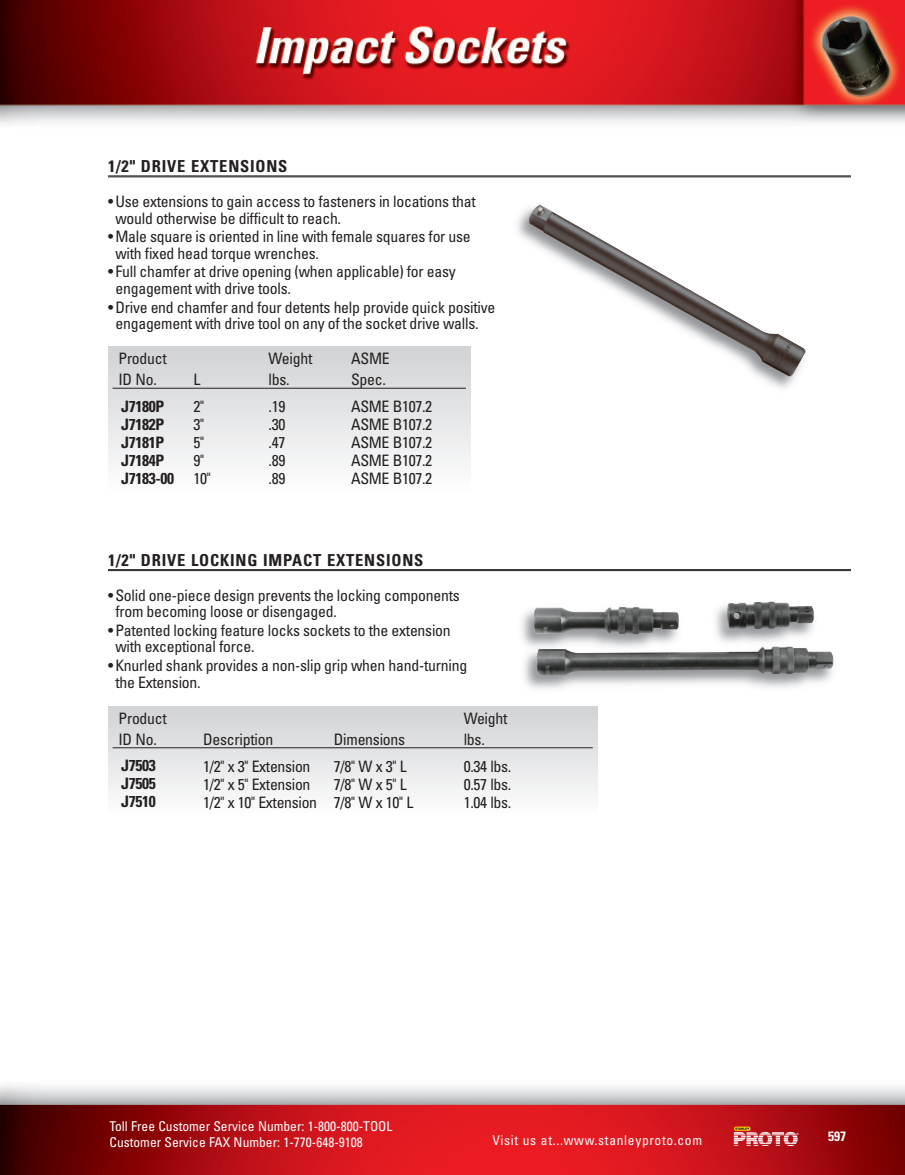
<style>
.page{position:relative;width:905px;height:1175px;background:#fff}
.page>*{position:absolute;margin:0;border:0;box-sizing:border-box;transform-origin:0 0}
.t1{font:700 condensed 16.5px "Univers";letter-spacing:.05em;color:#231f20}
.t2{font:condensed 15.75px/16.5px "Univers";letter-spacing:-.015em;color:#231f20}
.t3{font:700 condensed 15.75px "Univers";letter-spacing:-.02em;color:#231f20}
.t4{font:condensed 13.5px/16.5px "Univers";color:#fff}
.t5{font:condensed 13.5px "Univers";letter-spacing:.05em;color:#fff}
.t6{font:700 condensed 13.5px "Univers";color:#fff}
.s1{font-weight:400}
</style>
<div class="page">
<img style="left:521px;top:610px;width:313px;height:113px">
<img style="left:533px;top:601px;width:300px;height:74px">
<img style="left:517px;top:210px;width:279px;height:178px">
<img style="left:526px;top:204px;width:280px;height:173px">
<img style="left:0;top:1084px;width:904px;height:90px">
<svg style="left:733px;top:1126px;width:65px;height:20px"></svg>
<div style="left:108px;top:346px;width:362px;height:144px;background:linear-gradient(to bottom,#d0d2d4,#fcfdfd)"></div>
<hr style="left:108px;top:175px;width:742px;height:1px;background:#231f20">
<hr style="left:108px;top:177px;width:742px;height:1px;background:#231f20">
<div style="left:108px;top:706px;width:489px;height:107px;background:linear-gradient(to bottom,#cfd0d3,#fcfcfc)"></div>
<hr style="left:108px;top:569px;width:742px;height:1px;background:#231f20">
<hr style="left:108px;top:570px;width:742px;height:1px;background:#231f20">
<hr style="left:112px;top:388px;width:354px;height:1px;background:#231f20">
<hr style="left:112px;top:747px;width:480px;height:1px;background:#231f20">
<img style="left:0;top:0;width:904px;height:124px">
<p class="t1" style="left:108px;top:160px;width:181px">1/2" DRIVE EXTENSIONS</p>
<p class="t2" style="left:115px;top:194px;width:362px;text-indent:-7px">• Use extensions to gain access to fasteners in locations that would otherwise be difficult to reach.</p>
<p class="t2" style="left:115px;top:230px;width:357px;text-indent:-7px">• Male square is oriented in line with female squares for use with fixed head torque wrenches.</p>
<p class="t2" style="left:115px;top:265px;width:342px;text-indent:-7px">• Full chamfer at drive opening (when applicable) for easy engagement with drive tools.</p>
<p class="t2" style="left:115px;top:300px;width:381px;text-indent:-7px">• Drive end chamfer and four detents help provide quick positive engagement with drive tool on any of the socket drive walls.</p>
<p class="t2" style="left:118px;top:349px;width:50px;line-height:21px">Product<br>ID No.</p>
<p class="t2" style="left:193px;top:373px;width:8px">L</p>
<p class="t2" style="left:268px;top:349px;width:45px;line-height:21px">Weight lbs.</p>
<p class="t2" style="left:351px;top:349px;width:40px;line-height:21px">ASME<br>Spec.</p>
<p class="t3" style="left:121px;top:400px;width:45px">J7180P</p>
<p class="t2" style="left:193px;top:400px;width:12px">2"</p>
<p class="t2" style="left:268px;top:400px;width:18px">.19</p>
<p class="t2" style="left:351px;top:400px;width:83px">ASME B107.2</p>
<p class="t3" style="left:121px;top:418px;width:45px">J7182P</p>
<p class="t2" style="left:193px;top:418px;width:12px">3"</p>
<p class="t2" style="left:268px;top:418px;width:18px">.30</p>
<p class="t2" style="left:351px;top:418px;width:83px">ASME B107.2</p>
<p class="t3" style="left:121px;top:436px;width:45px">J7181P</p>
<p class="t2" style="left:193px;top:436px;width:12px">5"</p>
<p class="t2" style="left:268px;top:436px;width:18px">.47</p>
<p class="t2" style="left:351px;top:436px;width:83px">ASME B107.2</p>
<p class="t3" style="left:121px;top:454px;width:45px">J7184P</p>
<p class="t2" style="left:193px;top:454px;width:12px">9"</p>
<p class="t2" style="left:268px;top:454px;width:18px">.89</p>
<p class="t2" style="left:351px;top:454px;width:83px">ASME B107.2</p>
<p class="t3" style="left:121px;top:472px;width:91px">J7183-00 <span class="s1">10"</span></p>
<p class="t2" style="left:268px;top:472px;width:18px">.89</p>
<p class="t2" style="left:351px;top:472px;width:83px">ASME B107.2</p>
<p class="t1" style="left:108px;top:553px;width:317px">1/2" DRIVE LOCKING IMPACT EXTENSIONS</p>
<p class="t2" style="left:115px;top:588px;width:346px;text-indent:-7px">• Solid one-piece design prevents the locking components from becoming loose or disengaged.</p>
<p class="t2" style="left:115px;top:623px;width:337px;text-indent:-7px">• Patented locking feature locks sockets to the extension with exceptional force.</p>
<p class="t2" style="left:115px;top:658px;width:353px;text-indent:-7px">• Knurled shank provides a non-slip grip when hand-turning the Extension.</p>
<p class="t2" style="left:118px;top:709px;width:50px;line-height:21px">Product<br>ID No.</p>
<p class="t2" style="left:203px;top:732px;width:72px">Description</p>
<p class="t2" style="left:334px;top:732px;width:73px">Dimensions</p>
<p class="t2" style="left:463px;top:709px;width:45px;line-height:21px">Weight lbs.</p>
<p class="t3" style="left:121px;top:760px;width:36px">J7503</p>
<p class="t2" style="left:203px;top:759px;width:109px">1/2" x 3" Extension</p>
<p class="t2" style="left:334px;top:759px;width:74px">7/8" W x 3" L</p>
<p class="t2" style="left:463px;top:759px;width:49px">0.34 lbs.</p>
<p class="t3" style="left:121px;top:778px;width:36px">J7505</p>
<p class="t2" style="left:203px;top:777px;width:109px">1/2" x 5" Extension</p>
<p class="t2" style="left:334px;top:777px;width:74px">7/8" W x 5" L</p>
<p class="t2" style="left:463px;top:777px;width:49px">0.57 lbs.</p>
<p class="t3" style="left:121px;top:796px;width:36px">J7510</p>
<p class="t2" style="left:203px;top:795px;width:212px">1/2" x 10" Extension 7/8" W x 10" L</p>
<p class="t2" style="left:463px;top:795px;width:49px">1.04 lbs.</p>
<p class="t4" style="left:110px;top:1119px;width:284px">Toll Free Customer Service Number: 1-800-800-TOOL<br>Customer Service FAX Number: 1-770-648-9108</p>
<p class="t5" style="left:492px;top:1134px;width:211px">Visit us at...www.stanleyproto.com</p>
<p class="t6" style="left:828px;top:1131px;width:19px">597</p>
</div>
